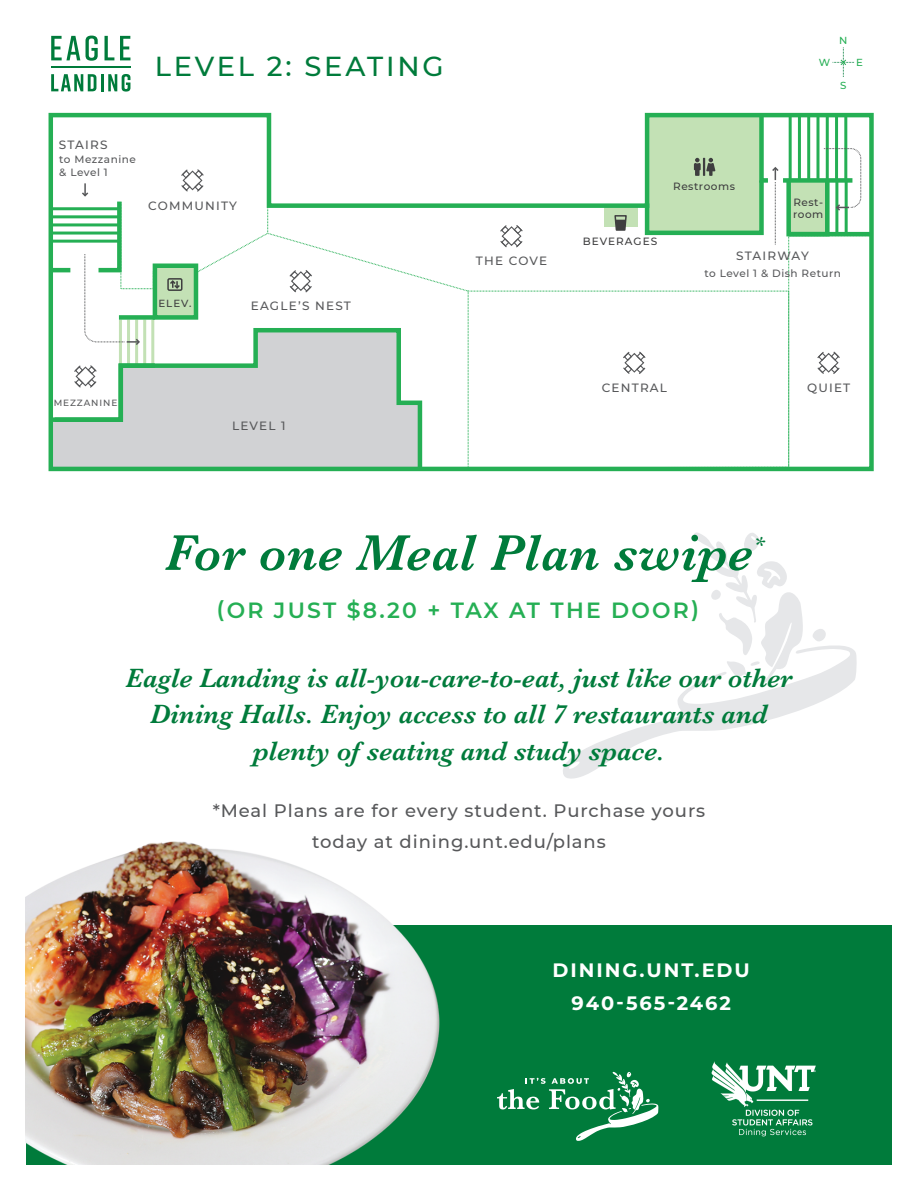
<style>
.page{position:relative;width:918px;height:1188px;background:#fff}
.page>*{position:absolute;margin:0;border:0;box-sizing:border-box;transform-origin:0 0}
.t1{font:italic 600 52.05px "Baskerville";letter-spacing:.01em;color:#007b3b}
.t2{font:italic 600 27.45px/36.6px "Baskerville";color:#007b3b;text-align:center}
.t3{font:500 27.45px "Montserrat";letter-spacing:.1em;color:#007b3b}
.t4{font:600 21.9px "Montserrat";letter-spacing:.1em;color:#25af54}
.t5{font:italic 600 19.5px "Baskerville";color:#007b3b}
.t6{font:700 19.35px/32.4px "Montserrat";letter-spacing:.1em;color:#fff;text-align:center}
.t7{font:500 18px/31.5px "Montserrat";letter-spacing:.05em;color:#57585a;text-align:center}
.t8{font:500 12px "Montserrat";letter-spacing:.1em;color:#57585a}
.t9{font:500 10.5px/13.5px "Montserrat";letter-spacing:.05em;color:#57585a}
.t10{font:500 10.5px/12px "Montserrat";letter-spacing:.05em;color:#3e3e3f}
.t11{font:500 10.5px "Montserrat";letter-spacing:.1em;color:#3e3e3f}
.t12{font:500 10.35px "Montserrat";color:#3e3e3f}
.t13{font:500 10.2px "Montserrat";color:#25af54}
.t14{font:500 9px "Montserrat";letter-spacing:.1em;color:#57585a}
</style>
<div class="page">
<div style="left:26px;top:925px;width:866px;height:239px;background:#007b3b"></div>
<img style="left:26px;top:841px;width:414px;height:323px">
<svg style="left:48px;top:112px;width:826px;height:360px"></svg>
<hr style="left:51px;top:268px;width:19px;height:4px;background:#25af54">
<hr style="left:789px;top:232px;width:82px;height:4px;background:#25af54">
<svg style="left:50px;top:326px;width:374px;height:146px;background:#c9d4cf"></svg>
<svg style="left:833px;top:48px;width:21px;height:29px"></svg>
<svg style="left:563px;top:532px;width:294px;height:247px"></svg>
<svg style="left:48px;top:361px;width:111px;height:63px"></svg>
<svg style="left:499px;top:224px;width:25px;height:25px"></svg>
<svg style="left:622px;top:350px;width:25px;height:25px"></svg>
<svg style="left:816px;top:350px;width:25px;height:25px"></svg>
<svg style="left:497px;top:1072px;width:162px;height:69px"></svg>
<img style="left:683px;top:1061px;width:177px;height:104px">
<svg style="left:51px;top:74px;width:45px;height:17px"></svg>
<hr style="left:101px;top:74px;width:3px;height:17px;background:#007b3b">
<svg style="left:108px;top:74px;width:22px;height:18px"></svg>
<svg style="left:51px;top:36px;width:29px;height:24px"></svg>
<svg style="left:86px;top:36px;width:12px;height:25px"></svg>
<svg style="left:105px;top:36px;width:9px;height:24px"></svg>
<svg style="left:120px;top:36px;width:10px;height:24px"></svg>
<hr style="left:51px;top:66px;width:79px;height:2px;background:#007b3b">
<svg style="left:80px;top:114px;width:390px;height:233px"></svg>
<svg style="left:614px;top:214px;width:14px;height:18px"></svg>
<svg style="left:641px;top:112px;width:221px;height:133px"></svg>
<p class="t3" style="left:155px;top:47px;width:290px">LEVEL 2: SEATING</p>
<p class="t8" style="left:59px;top:136px;width:50px">STAIRS</p>
<p class="t9" style="left:59px;top:152px;width:78px">to Mezzanine &amp; Level 1</p>
<p class="t8" style="left:148px;top:197px;width:90px">COMMUNITY</p>
<p class="t12" style="left:158px;top:296px;width:35px">ELEV.</p>
<p class="t8" style="left:251px;top:298px;width:102px">EAGLE’S NEST</p>
<p class="t8" style="left:476px;top:253px;width:73px">THE COVE</p>
<p class="t14" style="left:54px;top:396px;width:65px">MEZZANINE</p>
<p class="t8" style="left:232px;top:418px;width:55px">LEVEL 1</p>
<p class="t13" style="left:839px;top:33px;width:10px">N</p>
<p class="t13" style="left:840px;top:78px;width:8px">S</p>
<p class="t13" style="left:819px;top:55px;width:13px">W</p>
<p class="t13" style="left:856px;top:55px;width:8px">E</p>
<p class="t11" style="left:583px;top:234px;width:76px">BEVERAGES</p>
<p class="t10" style="left:673px;top:179px;width:63px">Restrooms</p>
<p class="t10" style="left:793px;top:196px;width:32px">Rest&shy;room</p>
<p class="t8" style="left:736px;top:247px;width:74px">STAIRWAY</p>
<p class="t9" style="left:705px;top:266px;width:138px">to Level 1 &amp; Dish Return</p>
<p class="t8" style="left:602px;top:379px;width:67px">CENTRAL</p>
<p class="t8" style="left:807px;top:379px;width:45px">QUIET</p>
<h1 class="t1" style="left:165px;top:518px;width:589px">For one Meal Plan swipe</h1>
<p class="t4" style="left:217px;top:595px;width:484px">(OR JUST $8.20 + TAX AT THE DOOR)</p>
<p class="t5" style="left:754px;top:531px;width:12px">*</p>
<p class="t2" style="left:125px;top:659px;width:669px">Eagle Landing is all-you-care-to-eat, just like our other<br>Dining Halls. Enjoy access to all 7 restaurants and plenty of seating and study space.</p>
<p class="t7" style="left:213px;top:794px;width:494px">*Meal Plans are for every student. Purchase yours today at dining.unt.edu/plans</p>
<p class="t6" style="left:553px;top:953px;width:199px">DINING.UNT.EDU<br>940-565-2462</p>
</div>
